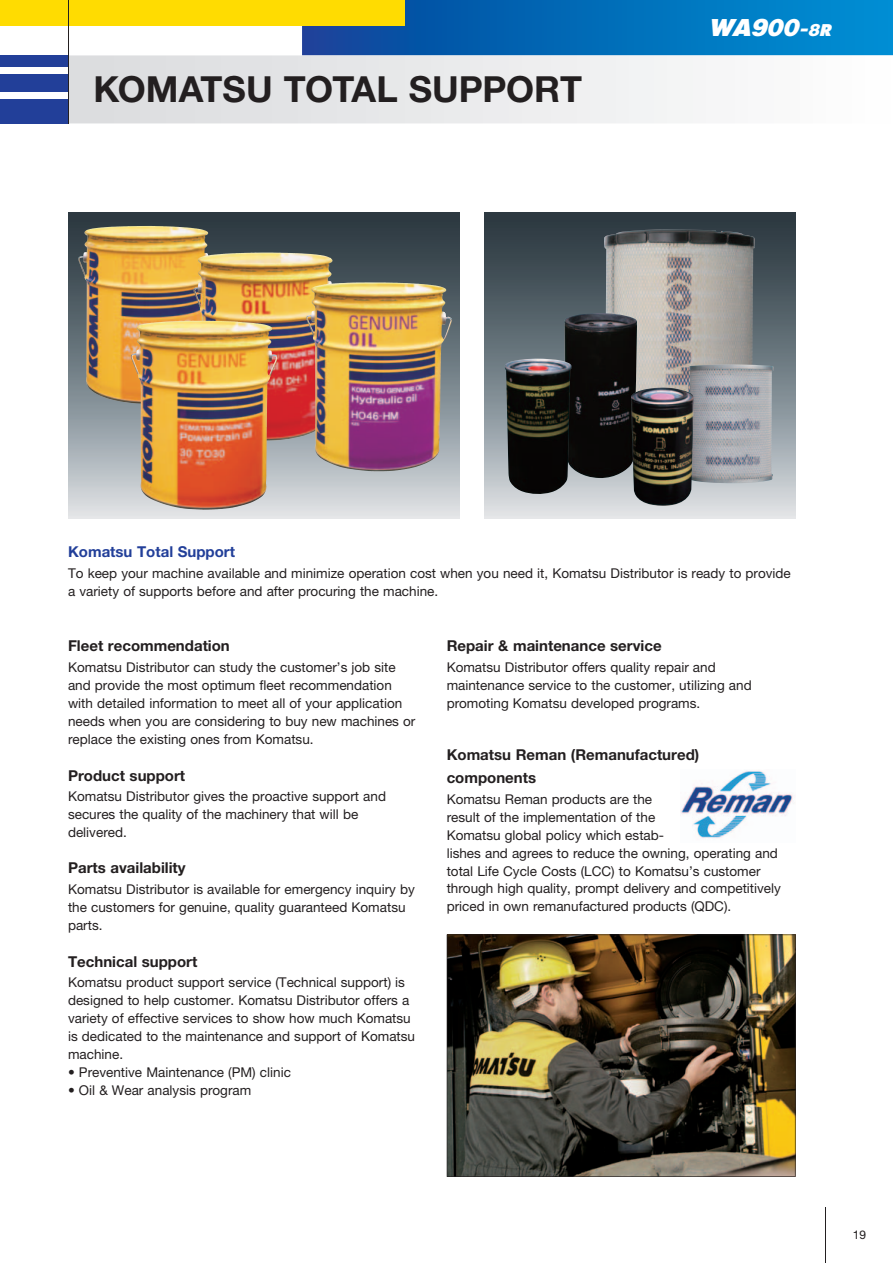
<style>
.page{position:relative;width:893px;height:1263px;background:#fff}
.page>*{position:absolute;margin:0;border:0;box-sizing:border-box;transform-origin:0 0}
.t1{font:700 36px "Helvetica Neue LT Pro";color:#231f20}
.t2{font:italic 22.5px "Komatsu VI";color:#fff}
.t3{font:700 15px/22.2px "Helvetica Neue LT Pro";color:#231f20}
.t4{font:700 15px "Helvetica Neue LT Pro";color:#223f99}
.t5{font:13.5px/18px "Helvetica Neue LT Pro";color:#231f20}
.t6{font:12px "Helvetica Neue LT Pro";color:#231f20}
.s1{font-size:15.75px}
</style>
<div class="page">
<svg style="left:302px;top:0;width:590px;height:55px;background:#026db9"></svg>
<div style="left:0;top:0;width:404px;height:26px;background:#ffdc01"></div>
<div style="left:0;top:99px;width:68px;height:24px;background:#223f99"></div>
<div style="left:0;top:55px;width:68px;height:12px;background:#223f99"></div>
<div style="left:0;top:74px;width:68px;height:18px;background:#223f99"></div>
<hr style="left:68px;top:0;width:1px;height:123px;background:#231f20">
<hr style="left:825px;top:1208px;width:1px;height:55px;background:#231f20">
<svg style="left:69px;top:55px;width:624px;height:68px"></svg>
<img style="left:302px;top:55px;width:590px;height:1px">
<div style="left:96px;top:76px;width:485px;height:27px;background:#e5e6e8"></div>
<img style="left:68px;top:213px;width:391px;height:306px">
<svg style="left:485px;top:213px;width:310px;height:306px;background:#727c82"></svg>
<img style="left:204px;top:236px;width:10px;height:41px">
<img style="left:328px;top:274px;width:8px;height:39px">
<img style="left:443px;top:312px;width:9px;height:29px">
<img style="left:268px;top:345px;width:9px;height:34px">
<img style="left:603px;top:229px;width:151px;height:158px">
<img style="left:564px;top:313px;width:73px;height:166px">
<img style="left:504px;top:359px;width:67px;height:136px">
<img style="left:688px;top:364px;width:85px;height:119px">
<img style="left:630px;top:387px;width:64px;height:119px">
<img style="left:446px;top:935px;width:349px;height:242px">
<img style="left:680px;top:770px;width:114px;height:68px">
<h1 class="t1" style="left:94px;top:77px;width:490px">KOMATSU TOTAL SUPPORT</h1>
<h2 class="t2" style="left:711px;top:19px;width:122px">WA900<span class="s1">-8R</span></h2>
<p class="t4" style="left:68px;top:547px;width:168px">Komatsu Total Support</p>
<p class="t5" style="left:68px;top:566px;width:724px">To keep your machine available and minimize operation cost when you need it, Komatsu Distributor is ready to provide a variety of supports before and after procuring the machine.</p>
<p class="t3" style="left:68px;top:636px;width:163px">Fleet recommendation</p>
<p class="t5" style="left:68px;top:660px;width:349px">Komatsu Distributor can study the customer’s job site and provide the most optimum fleet recommendation with detailed information to meet all of your application needs when you are considering to buy new machines or replace the existing ones from Komatsu.</p>
<p class="t3" style="left:68px;top:766px;width:119px">Product support</p>
<p class="t5" style="left:68px;top:789px;width:319px">Komatsu Distributor gives the proactive support and secures the quality of the machinery that will be delivered.</p>
<p class="t3" style="left:68px;top:858px;width:119px">Parts availability</p>
<p class="t5" style="left:68px;top:882px;width:348px">Komatsu Distributor is available for emergency inquiry by the customers for genuine, quality guaranteed Komatsu parts.</p>
<p class="t3" style="left:68px;top:952px;width:131px">Technical support</p>
<p class="t5" style="left:68px;top:975px;width:348px">Komatsu product support service (Technical support) is designed to help customer. Komatsu Distributor offers a variety of effective services to show how much Komatsu is dedicated to the maintenance and support of Komatsu machine.</p>
<p class="t5" style="left:68px;top:1065px;width:224px">• Preventive Maintenance (PM) clinic</p>
<p class="t5" style="left:68px;top:1083px;width:185px">• Oil &amp; Wear analysis program</p>
<p class="t3" style="left:446px;top:636px;width:216px">Repair &amp; maintenance service</p>
<p class="t5" style="left:446px;top:660px;width:306px">Komatsu Distributor offers quality repair and maintenance service to the customer, utilizing and promoting Komatsu developed programs.</p>
<p class="t3" style="left:446px;top:746px;width:254px">Komatsu Reman (Remanufactured) components</p>
<p class="t5" style="left:446px;top:791px;width:336px">Komatsu Reman products are the<br>result of the implementation of the<br>Komatsu global policy which estab-<br>lishes and agrees to reduce the owning, operating and total Life Cycle Costs (LCC) to Komatsu’s customer through high quality, prompt delivery and competitively priced in own remanufactured products (QDC).</p>
<p class="t6" style="left:852px;top:1231px;width:15px">19</p>
</div>
